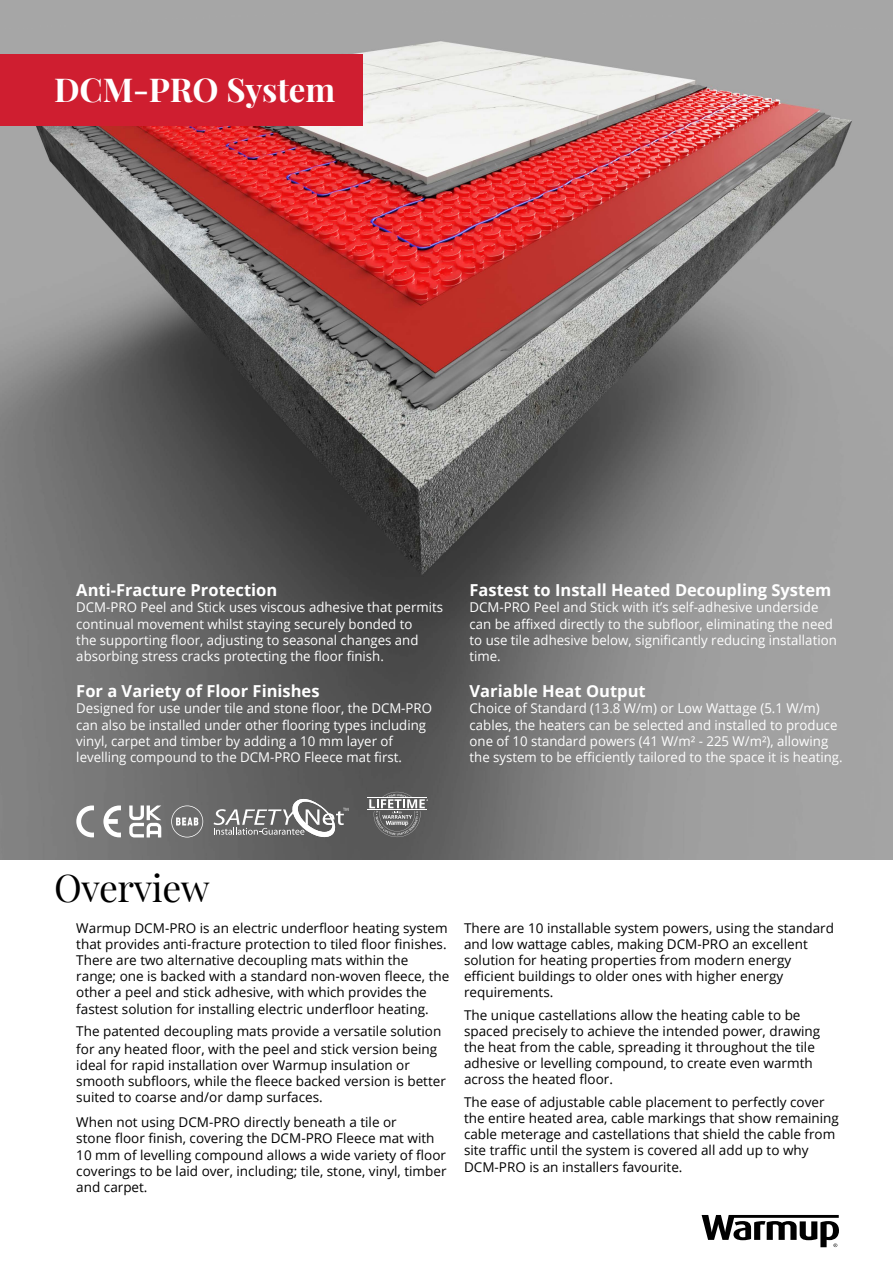
<style>
.page{position:relative;width:893px;height:1263px;background:#fff}
.page>*{position:absolute;margin:0;border:0;box-sizing:border-box;transform-origin:0 0}
.t1{font:37.5px "Playfair Display";letter-spacing:-.01em;color:#000}
.t2{font:700 33px "Playfair Display";letter-spacing:-.005em;color:#fff}
.t3{font:700 16.5px "Open Sans";color:#fff}
.t4{font:13.5px/16.2px "Open Sans";color:#000}
.t5{font:13.5px/16.2px "Open Sans";color:#fff}
</style>
<div class="page">
<img style="left:0;top:0;width:893px;height:859px">
<div style="left:0;top:54px;width:362px;height:71px;background:#cf1e30"></div>
<svg style="left:702px;top:1215px;width:137px;height:32px"></svg>
<svg style="left:103px;top:805px;width:18px;height:32px"></svg>
<svg style="left:76px;top:805px;width:18px;height:32px"></svg>
<svg style="left:129px;top:805px;width:32px;height:32px"></svg>
<svg style="left:171px;top:805px;width:32px;height:32px"></svg>
<svg style="left:213px;top:799px;width:135px;height:38px;background:#848484"></svg>
<svg style="left:369px;top:792px;width:59px;height:45px;background:#797979"></svg>
<hr style="left:368px;top:797px;width:59px;height:1px;background:#fff">
<hr style="left:368px;top:810px;width:59px;height:1px;background:#fff">
<p class="t2" style="left:54px;top:64px;width:283px">DCM-PRO System</p>
<p class="t3" style="left:76px;top:579px;width:202px">Anti-Fracture Protection</p>
<p class="t5" style="left:76px;top:599px;width:368px">DCM-PRO Peel and Stick uses viscous adhesive that permits continual movement whilst staying securely bonded to<br>the supporting floor, adjusting to seasonal changes and absorbing stress cracks protecting the floor finish.</p>
<p class="t3" style="left:76px;top:680px;width:245px">For a Variety of Floor Finishes</p>
<p class="t5" style="left:76px;top:700px;width:357px">Designed for use under tile and stone floor, the DCM-PRO can also be installed under other flooring types including vinyl, carpet and timber by adding a 10 mm layer of levelling compound to the DCM-PRO Fleece mat first.</p>
<p class="t3" style="left:470px;top:579px;width:363px">Fastest to Install Heated Decoupling System</p>
<p class="t5" style="left:470px;top:599px;width:369px">DCM-PRO Peel and Stick with it’s self-adhesive underside can be affixed directly to the subfloor, eliminating the need to use tile adhesive below, significantly reducing installation time.</p>
<p class="t3" style="left:470px;top:680px;width:178px">Variable Heat Output</p>
<p class="t5" style="left:470px;top:700px;width:375px">Choice of Standard (13.8 W/m) or Low Wattage (5.1 W/m) cables, the heaters can be selected and installed to produce one of 10 standard powers (41 W/m² - 225 W/m²), allowing the system to be efficiently tailored to the space it is heating.</p>
<p class="t1" style="left:54px;top:859px;width:157px">Overview</p>
<p class="t4" style="left:76px;top:919px;width:374px">Warmup DCM-PRO is an electric underfloor heating system that provides anti-fracture protection to tiled floor finishes.<br>There are two alternative decoupling mats within the range; one is backed with a standard non-woven fleece, the other a peel and stick adhesive, with which provides the fastest solution for installing electric underfloor heating.</p>
<p class="t4" style="left:76px;top:1022px;width:367px;line-height:18px">The patented decoupling mats provide a versatile solution for any heated floor, with the peel and stick version being</p>
<p class="t4" style="left:76px;top:1057px;width:371px">ideal for rapid installation over Warmup insulation or smooth subfloors, while the fleece backed version is better suited to coarse and/or damp surfaces.</p>
<p class="t4" style="left:76px;top:1114px;width:372px">When not using DCM-PRO directly beneath a tile or<br>stone floor finish, covering the DCM-PRO Fleece mat with 10 mm of levelling compound allows a wide variety of floor coverings to be laid over, including; tile, stone, vinyl, timber and carpet.</p>
<p class="t4" style="left:464px;top:919px;width:371px">There are 10 installable system powers, using the standard and low wattage cables, making DCM-PRO an excellent solution for heating properties from modern energy efficient buildings to older ones with higher energy requirements.</p>
<p class="t4" style="left:464px;top:1006px;width:358px">The unique castellations allow the heating cable to be spaced precisely to achieve the intended power, drawing the heat from the cable, spreading it throughout the tile adhesive or levelling compound, to create even warmth across the heated floor.</p>
<p class="t4" style="left:464px;top:1093px;width:376px">The ease of adjustable cable placement to perfectly cover the entire heated area, cable markings that show remaining cable meterage and castellations that shield the cable from site traffic until the system is covered all add up to why DCM-PRO is an installers favourite.</p>
</div>
